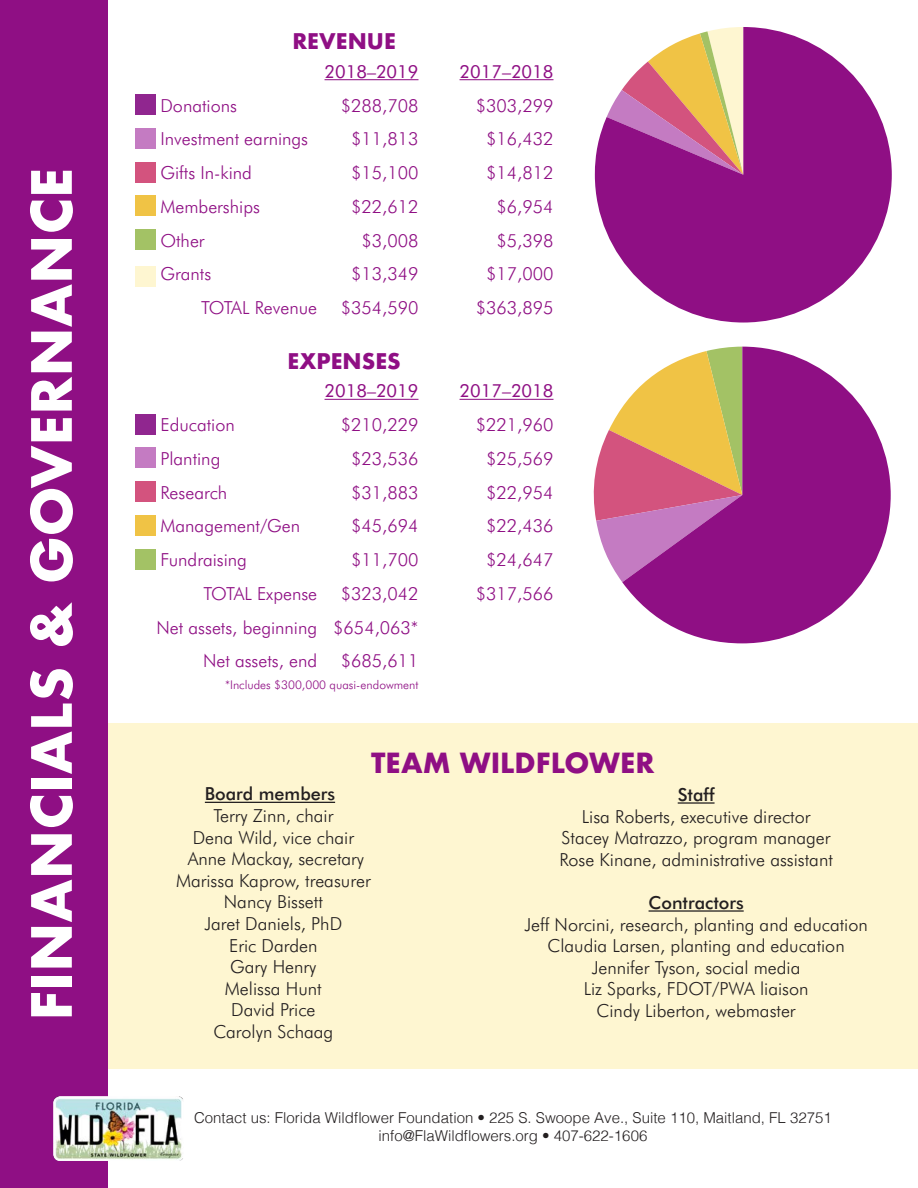
<style>
.page{position:relative;width:918px;height:1188px;background:#fff}
.page>*{position:absolute;margin:0;border:0;box-sizing:border-box;transform-origin:0 0}
.t1{font:700 54px "Futura";color:#fff}
.t2{font:700 27px "Futura";color:#8f0f84}
.t3{font:700 21px "Futura";color:#8f0f84}
.t4{font:300 18px "Futura BT";color:#231f20}
.t5{font:300 18px "Futura BT";color:#8f0f84}
.t6{font:18px "Futura BT";color:#8f0f84}
.t7{font:500 18px "Futura BT";color:#231f20}
.t8{font:300 15px "Helvetica";color:#231f20}
.t9{font:300 12px "Futura BT";color:#8f0f84}
</style>
<div class="page">
<div style="left:0;top:0;width:108px;height:1188px;background:#8f0f84"></div>
<svg style="left:593px;top:408px;width:29px;height:174px"></svg>
<svg style="left:622px;top:347px;width:269px;height:296px;fill:#8f0f84"></svg>
<svg style="left:595px;top:27px;width:297px;height:296px;fill:#8f0f84"></svg>
<hr style="left:325px;top:79px;width:94px;height:1px;background:#8f0f84">
<hr style="left:460px;top:79px;width:94px;height:1px;background:#8f0f84">
<div style="left:135px;top:94px;width:20px;height:21px;background:#90268f"></div>
<div style="left:135px;top:128px;width:20px;height:20px;background:#c47bc2"></div>
<div style="left:135px;top:162px;width:20px;height:20px;background:#d3537e"></div>
<div style="left:135px;top:196px;width:20px;height:20px;background:#f0c345"></div>
<div style="left:135px;top:230px;width:20px;height:20px;background:#a3c265"></div>
<div style="left:135px;top:266px;width:20px;height:20px;background:#fef6d1"></div>
<hr style="left:325px;top:399px;width:94px;height:1px;background:#8f0f84">
<hr style="left:460px;top:399px;width:94px;height:1px;background:#8f0f84">
<div style="left:135px;top:414px;width:20px;height:20px;background:#90268f"></div>
<div style="left:135px;top:448px;width:20px;height:20px;background:#c47bc2"></div>
<div style="left:135px;top:482px;width:20px;height:20px;background:#d3537e"></div>
<div style="left:135px;top:515px;width:20px;height:21px;background:#f0c345"></div>
<div style="left:135px;top:549px;width:20px;height:20px;background:#a3c265"></div>
<div style="left:108px;top:724px;width:810px;height:345px;background:#fef6d1"></div>
<hr style="left:678px;top:802px;width:37px;height:2px;background:#231f20">
<hr style="left:649px;top:910px;width:95px;height:2px;background:#231f20">
<hr style="left:205px;top:802px;width:130px;height:1px;background:#231f20">
<img style="left:54px;top:1096px;width:129px;height:65px">
<p class="t1" style="left:12px;top:1021px;width:855px;rotate:-90deg">FINANCIALS &amp; GOVERNANCE</p>
<p class="t3" style="left:292px;top:26px;width:105px">REVENUE</p>
<p class="t6" style="left:325px;top:60px;width:95px">2018–2019</p>
<p class="t6" style="left:460px;top:60px;width:95px">2017–2018</p>
<p class="t5" style="left:160px;top:94px;width:78px">Donations</p>
<p class="t5" style="left:341px;top:94px;width:79px">$288,708</p>
<p class="t5" style="left:476px;top:94px;width:79px">$303,299</p>
<p class="t5" style="left:160px;top:128px;width:149px">Investment earnings</p>
<p class="t5" style="left:351px;top:128px;width:69px">$11,813</p>
<p class="t5" style="left:486px;top:128px;width:69px">$16,432</p>
<p class="t5" style="left:160px;top:162px;width:93px">Gifts In-kind</p>
<p class="t5" style="left:351px;top:162px;width:69px">$15,100</p>
<p class="t5" style="left:486px;top:162px;width:69px">$14,812</p>
<p class="t5" style="left:160px;top:195px;width:101px">Memberships</p>
<p class="t5" style="left:351px;top:195px;width:69px">$22,612</p>
<p class="t5" style="left:496px;top:195px;width:59px">$6,954</p>
<p class="t5" style="left:160px;top:229px;width:46px">Other</p>
<p class="t5" style="left:361px;top:229px;width:59px">$3,008</p>
<p class="t5" style="left:496px;top:229px;width:59px">$5,398</p>
<p class="t5" style="left:160px;top:263px;width:52px">Grants</p>
<p class="t5" style="left:351px;top:263px;width:69px">$13,349</p>
<p class="t5" style="left:486px;top:263px;width:69px">$17,000</p>
<p class="t5" style="left:201px;top:297px;width:118px">TOTAL Revenue</p>
<p class="t5" style="left:341px;top:297px;width:79px">$354,590</p>
<p class="t5" style="left:476px;top:297px;width:79px">$363,895</p>
<p class="t3" style="left:288px;top:346px;width:115px">EXPENSES</p>
<p class="t6" style="left:325px;top:380px;width:95px">2018–2019</p>
<p class="t6" style="left:460px;top:380px;width:95px">2017–2018</p>
<p class="t5" style="left:160px;top:414px;width:76px">Education</p>
<p class="t5" style="left:341px;top:414px;width:79px">$210,229</p>
<p class="t5" style="left:476px;top:414px;width:79px">$221,960</p>
<p class="t5" style="left:160px;top:448px;width:61px">Planting</p>
<p class="t5" style="left:351px;top:448px;width:69px">$23,536</p>
<p class="t5" style="left:486px;top:448px;width:69px">$25,569</p>
<p class="t5" style="left:160px;top:481px;width:68px">Research</p>
<p class="t5" style="left:351px;top:481px;width:69px">$31,883</p>
<p class="t5" style="left:486px;top:481px;width:69px">$22,954</p>
<p class="t5" style="left:160px;top:515px;width:141px">Management/Gen</p>
<p class="t5" style="left:351px;top:515px;width:69px">$45,694</p>
<p class="t5" style="left:486px;top:515px;width:69px">$22,436</p>
<p class="t5" style="left:160px;top:549px;width:88px">Fundraising</p>
<p class="t5" style="left:351px;top:549px;width:69px">$11,700</p>
<p class="t5" style="left:486px;top:549px;width:69px">$24,647</p>
<p class="t5" style="left:203px;top:583px;width:115px">TOTAL Expense</p>
<p class="t5" style="left:341px;top:583px;width:79px">$323,042</p>
<p class="t5" style="left:476px;top:583px;width:79px">$317,566</p>
<p class="t5" style="left:157px;top:616px;width:162px">Net assets, beginning</p>
<p class="t5" style="left:333px;top:616px;width:87px">$654,063*</p>
<p class="t5" style="left:203px;top:650px;width:116px">Net assets, end</p>
<p class="t5" style="left:341px;top:650px;width:79px">$685,611</p>
<p class="t9" style="left:225px;top:677px;width:195px">*Includes $300,000 quasi-endowment</p>
<p class="t2" style="left:371px;top:743px;width:285px">TEAM WILDFLOWER</p>
<p class="t7" style="left:205px;top:783px;width:132px">Board members</p>
<p class="t4" style="left:213px;top:805px;width:121px">Terry Zinn, chair</p>
<p class="t4" style="left:193px;top:826px;width:163px">Dena Wild, vice chair</p>
<p class="t4" style="left:188px;top:848px;width:178px">Anne Mackay, secretary</p>
<p class="t4" style="left:176px;top:869px;width:196px">Marissa Kaprow, treasurer</p>
<p class="t4" style="left:224px;top:891px;width:100px">Nancy Bissett</p>
<p class="t4" style="left:204px;top:913px;width:139px">Jaret Daniels, PhD</p>
<p class="t4" style="left:229px;top:934px;width:90px">Eric Darden</p>
<p class="t4" style="left:230px;top:956px;width:88px">Gary Henry</p>
<p class="t4" style="left:225px;top:977px;width:98px">Melissa Hunt</p>
<p class="t4" style="left:231px;top:999px;width:86px">David Price</p>
<p class="t4" style="left:213px;top:1021px;width:122px">Carolyn Schaag</p>
<p class="t7" style="left:678px;top:784px;width:38px">Staff</p>
<p class="t4" style="left:582px;top:805px;width:230px">Lisa Roberts, executive director</p>
<p class="t4" style="left:562px;top:827px;width:270px">Stacey Matrazzo, program manager</p>
<p class="t4" style="left:559px;top:849px;width:275px">Rose Kinane, administrative assistant</p>
<p class="t7" style="left:649px;top:892px;width:97px">Contractors</p>
<p class="t4" style="left:524px;top:913px;width:345px">Jeff Norcini, research, planting and education</p>
<p class="t4" style="left:548px;top:935px;width:299px">Claudia Larsen, planting and education</p>
<p class="t4" style="left:592px;top:957px;width:210px">Jennifer Tyson, social media</p>
<p class="t4" style="left:584px;top:978px;width:226px">Liz Sparks, FDOT/PWA liaison</p>
<p class="t4" style="left:597px;top:1000px;width:200px">Cindy Liberton, webmaster</p>
<p class="t8" style="left:194px;top:1105px;width:639px">Contact us: Florida Wildflower Foundation • 225 S. Swoope Ave., Suite 110, Maitland, FL 32751</p>
<p class="t8" style="left:379px;top:1123px;width:270px">info@FlaWildflowers.org • 407-622-1606</p>
</div>
